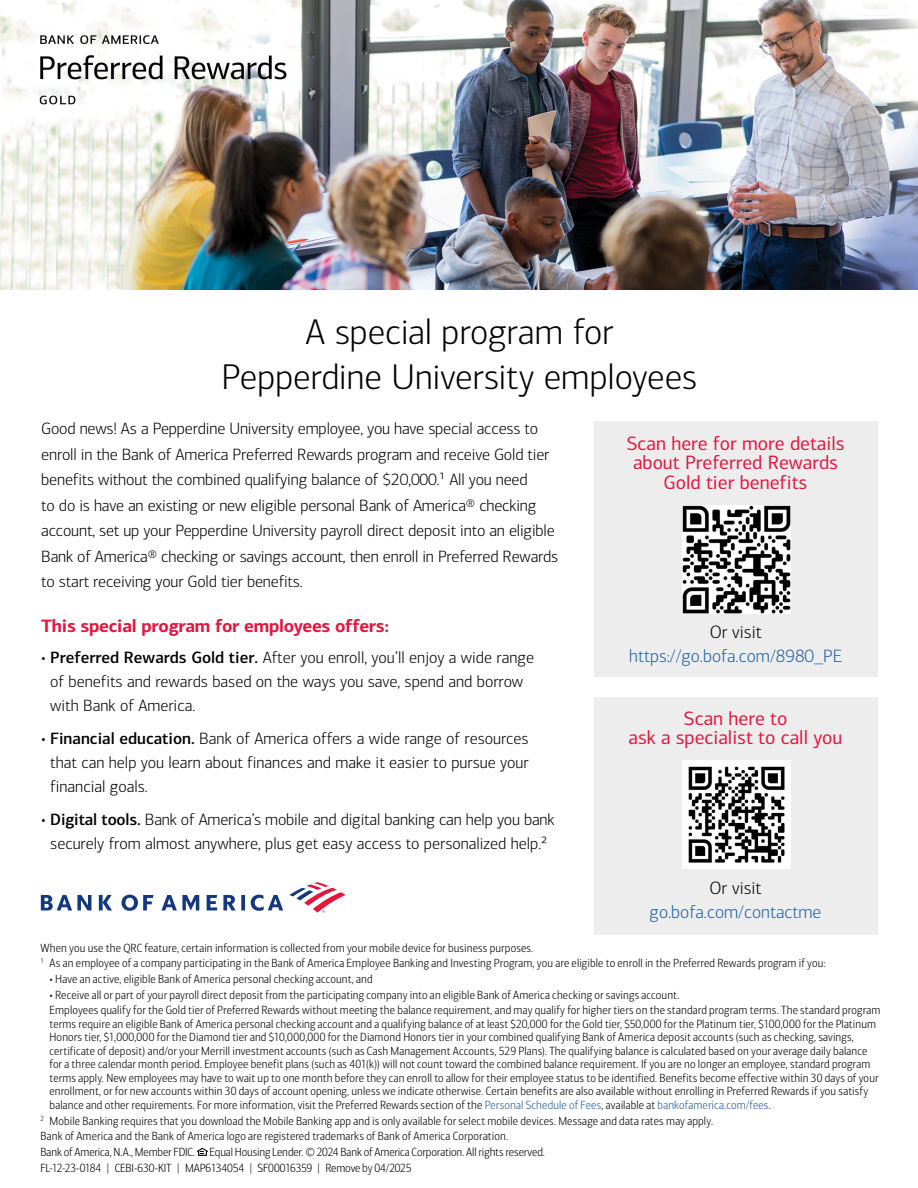
<style>
.page{position:relative;width:918px;height:1188px;background:#fff}
.page>*{position:absolute;margin:0;border:0;box-sizing:border-box;transform-origin:0 0}
.Head_24_30_H1{font:300 36px/45px "Connections";letter-spacing:-.005em;color:#000;text-align:center}
.Call_Out_Red_13_13{font:19.5px/19.5px "Connections";color:#e3173e;text-align:center}
.Body_12_16_P{font:300 18px/24px "Connections";color:#215e9e;text-align:center}
.Head_Bold_Red_12_14_H2{font:700 18px "Connections";letter-spacing:-.015em;color:#e3173e}
.Body_11_17_P{font:300 16.5px/25.5px "Connections";letter-spacing:-.01em;color:#000}
.Connect_Disclosure{font:300 12px/13.5px "Connections Cond";letter-spacing:.015em;color:#000}
.Connect_Disclosure-2{font:300 12px "Connections Cond";letter-spacing:-.005em;color:#000}
.Connect_Disclosure-3{font:300 12px "Connections Cond";letter-spacing:-.01em;color:#000}
.s1{font-weight:500}
.s2{color:#000}
.s3{color:#215e9e}
</style>
<div class="page">
<img style="left:0;top:0;width:918px;height:289px">
<svg style="left:197px;top:1148px;width:11px;height:8px"></svg>
<svg style="left:289px;top:882px;width:57px;height:31px"></svg>
<svg style="left:41px;top:895px;width:242px;height:16px"></svg>
<div style="left:594px;top:422px;width:284px;height:255px;background:#ededee"></div>
<img style="left:682px;top:506px;width:108px;height:108px">
<div style="left:594px;top:697px;width:284px;height:238px;background:#ededee"></div>
<img style="left:682px;top:761px;width:108px;height:108px">
<h1 class="Head_24_30_H1" style="left:221px;top:309px;width:477px">A special program for<br>Pepperdine University employees</h1>
<p class="Body_11_17_P" style="left:41px;top:416px;width:519px">Good news! As a Pepperdine University employee, you have special access to enroll in the Bank of America Preferred Rewards program and receive Gold tier benefits without the combined qualifying balance of $20,000.¹ All you need<br>to do is have an existing or new eligible personal Bank of America® checking account, set up your Pepperdine University payroll direct deposit into an eligible Bank of America® checking or savings account, then enroll in Preferred Rewards to start receiving your Gold tier benefits.</p>
<h2 class="Head_Bold_Red_12_14_H2" style="left:41px;top:615px;width:349px">This special program for employees offers:</h2>
<p class="Body_11_17_P" style="left:50px;top:646px;width:485px;line-height:24px;text-indent:-9px">• <span class="s1">Preferred Rewards Gold tier.</span> After you enroll, you’ll enjoy a wide range of benefits and rewards based on the ways you save, spend and borrow with Bank of America.</p>
<p class="Body_11_17_P" style="left:50px;top:727px;width:480px;line-height:24px;text-align:justify;text-indent:-9px">• <span class="s1">Financial education.</span> Bank of America offers a wide range of resources that can help you learn about finances and make it easier to pursue your financial goals.</p>
<p class="Body_11_17_P" style="left:41px;top:808px;width:515px;line-height:24px;text-align:center">• <span class="s1">Digital tools.</span> Bank of America’s mobile and digital banking can help you bank securely from almost anywhere, plus get easy access to personalized help.2</p>
<p class="Call_Out_Red_13_13" style="left:626px;top:433px;width:220px">Scan here for more details about Preferred Rewards<br>Gold tier benefits</p>
<p class="Body_12_16_P" style="left:629px;top:620px;width:214px"><span class="s2">Or visit </span>https://go.bofa.com/8980_PE</p>
<p class="Call_Out_Red_13_13" style="left:629px;top:708px;width:215px">Scan here to<br>ask a specialist to call you</p>
<p class="Body_12_16_P" style="left:650px;top:876px;width:173px"><span class="s2">Or visit </span>go.bofa.com/contactme</p>
<p class="Connect_Disclosure" style="left:40px;top:941px;width:494px">When you use the QRC feature, certain information is collected from your mobile device for business purposes.</p>
<p class="Connect_Disclosure" style="left:40px;top:957px;width:787px"><sup>1</sup> As an employee of a company participating in the Bank of America Employee Banking and Investing Program, you are eligible to enroll in the Preferred Rewards program if you:</p>
<p class="Connect_Disclosure" style="left:50px;top:973px;width:325px">• Have an active, eligible Bank of America personal checking account, and</p>
<p class="Connect_Disclosure" style="left:50px;top:988px;width:631px">• Receive all or part of your payroll direct deposit from the participating company into an eligible Bank of America checking or savings account.</p>
<p class="Connect_Disclosure" style="left:50px;top:1004px;width:833px">Employees qualify for the Gold tier of Preferred Rewards without meeting the balance requirement, and may qualify for higher tiers on the standard program terms. The standard program terms require an eligible Bank of America personal checking account and a qualifying balance of at least $20,000 for the Gold tier, $50,000 for the Platinum tier, $100,000 for the Platinum Honors tier, $1,000,000 for the Diamond tier and $10,000,000 for the Diamond Honors tier in your combined qualifying Bank of America deposit accounts (such as checking, savings, certificate of deposit) and/or your Merrill investment accounts (such as Cash Management Accounts, 529 Plans). The qualifying balance is calculated based on your average daily balance for a three calendar month period. Employee benefit plans (such as 401(k)) will not count toward the combined balance requirement. If you are no longer an employee, standard program terms apply. New employees may have to wait up to one month before they can enroll to allow for their employee status to be identified. Benefits become effective within 30 days of your enrollment, or for new accounts within 30 days of account opening, unless we indicate otherwise. Certain benefits are also available without enrolling in Preferred Rewards if you satisfy balance and other requirements. For more information, visit the Preferred Rewards section of the <span class="s3">Personal Schedule of Fees</span>, available at <span class="s3">bankofamerica.com/fees</span>.</p>
<p class="Connect_Disclosure" style="left:40px;top:1114px;width:674px"><sup>2</sup> Mobile Banking requires that you download the Mobile Banking app and is only available for select mobile devices. Message and data rates may apply.</p>
<p class="Connect_Disclosure" style="left:40px;top:1130px;width:469px">Bank of America and the Bank of America logo are registered trademarks of Bank of America Corporation.</p>
<p class="Connect_Disclosure-2" style="left:40px;top:1145px;width:506px">Bank of America, N.A., Member FDIC. Equal Housing Lender. © 2024 Bank of America Corporation. All rights reserved.</p>
<p class="Connect_Disclosure-3" style="left:40px;top:1161px;width:373px">FL-12-23-0184 | CEBI-630-KIT | MAP6134054 | SF00016359 | Remove by 04/2025</p>
</div>
